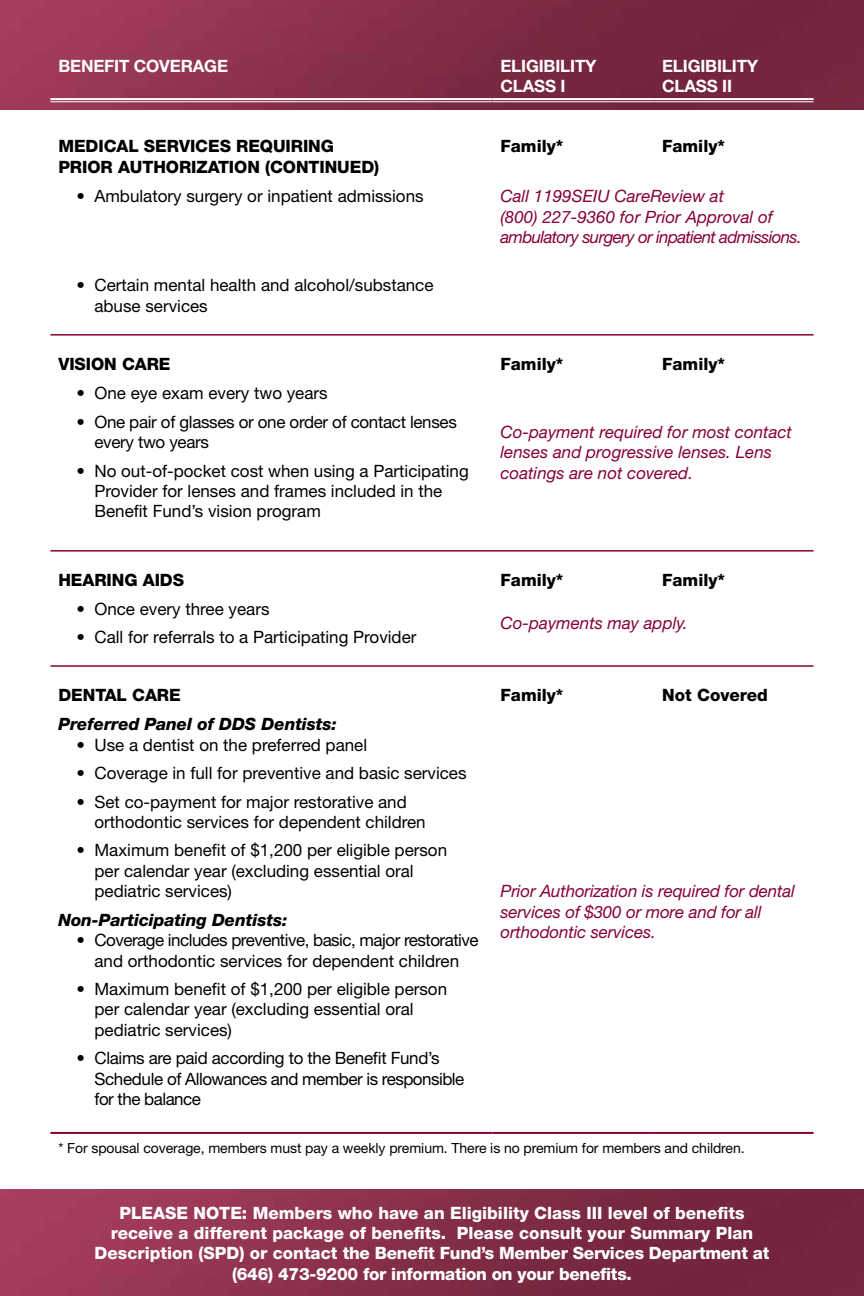
<style>
.page{position:relative;width:864px;height:1296px;background:#fff}
.page>*{position:absolute;margin:0;border:0;box-sizing:border-box;transform-origin:0 0}
.t1{font:17px/20.4px "Helvetica Neue";color:#000}
.t2{font:italic 17px/20.4px "Helvetica Neue";color:#860038}
.t3{font:800 17px/20.4px "Helvetica Neue";color:#fff;text-align:center}
.t4{font:17px/20.4px "Helvetica Neue";letter-spacing:-.03em;color:#000;text-align:center}
.t5{font:800 17px/20.4px "Helvetica Neue";letter-spacing:-.005em;color:#000}
.t6{font:17px/20.4px "Helvetica Neue";letter-spacing:-.02em;color:#000}
.t7{font:italic 800 17px "Helvetica Neue";letter-spacing:-.005em;color:#000}
.t8{font:700 17px/20.4px "Helvetica Neue";letter-spacing:-.01em;color:#fff}
.t9{font:14px "Helvetica Neue";letter-spacing:-.005em;color:#000}
</style>
<div class="page">
<img style="left:0;top:1189px;width:864px;height:107px">
<img style="left:0;top:0;width:864px;height:109px">
<hr style="left:50px;top:98px;width:442px;height:2px;background:#fff">
<hr style="left:50px;top:101px;width:442px;height:1px;background:#fff">
<hr style="left:492px;top:98px;width:162px;height:2px;background:#fff">
<hr style="left:492px;top:101px;width:162px;height:1px;background:#fff">
<hr style="left:654px;top:98px;width:160px;height:2px;background:#fff">
<hr style="left:654px;top:101px;width:160px;height:1px;background:#fff">
<hr style="left:50px;top:1132px;width:442px;height:2px;background:#860038">
<hr style="left:492px;top:1132px;width:162px;height:2px;background:#860038">
<hr style="left:654px;top:1132px;width:160px;height:2px;background:#860038">
<hr style="left:50px;top:334px;width:764px;height:2px;background:#860038">
<hr style="left:50px;top:550px;width:764px;height:2px;background:#860038">
<hr style="left:50px;top:665px;width:764px;height:2px;background:#860038">
<p class="t8" style="left:58px;top:55px;width:171px">BENEFIT COVERAGE</p>
<p class="t8" style="left:500px;top:55px;width:98px">ELIGIBILITY<br>CLASS I</p>
<p class="t8" style="left:662px;top:55px;width:98px">ELIGIBILITY<br>CLASS II</p>
<p class="t5" style="left:58px;top:136px;width:322px">MEDICAL SERVICES REQUIRING<br>PRIOR AUTHORIZATION (CONTINUED)</p>
<p class="t5" style="left:501px;top:136px;width:64px">Family*</p>
<p class="t5" style="left:662px;top:136px;width:64px">Family*</p>
<p class="t1" style="left:76px;top:186px;width:349px">• Ambulatory surgery or inpatient admissions</p>
<p class="t2" style="left:501px;top:186px;width:303px">Call 1199SEIU CareReview at<br>(800) 227-9360 for Prior Approval of ambulatory surgery or inpatient admissions.</p>
<p class="t1" style="left:94px;top:275px;width:341px;text-indent:-18px">• Certain mental health and alcohol/substance abuse services</p>
<p class="t5" style="left:58px;top:354px;width:114px">VISION CARE</p>
<p class="t5" style="left:501px;top:354px;width:64px">Family*</p>
<p class="t5" style="left:662px;top:354px;width:64px">Family*</p>
<p class="t1" style="left:76px;top:383px;width:253px">• One eye exam every two years</p>
<p class="t6" style="left:94px;top:411px;width:364px;text-indent:-18px">• One pair of glasses or one order of contact lenses every two years</p>
<p class="t1" style="left:94px;top:460px;width:376px;text-indent:-18px">• No out-of-pocket cost when using a Participating<br>Provider for lenses and frames included in the<br>Benefit Fund’s vision program</p>
<p class="t2" style="left:501px;top:422px;width:293px">Co-payment required for most contact lenses and progressive lenses. Lens coatings are not covered.</p>
<p class="t5" style="left:58px;top:569px;width:127px">HEARING AIDS</p>
<p class="t5" style="left:501px;top:569px;width:64px">Family*</p>
<p class="t5" style="left:662px;top:569px;width:64px">Family*</p>
<p class="t1" style="left:76px;top:598px;width:195px">• Once every three years</p>
<p class="t1" style="left:76px;top:627px;width:342px">• Call for referrals to a Participating Provider</p>
<p class="t2" style="left:501px;top:613px;width:189px">Co-payments may apply.</p>
<p class="t5" style="left:58px;top:685px;width:124px">DENTAL CARE</p>
<p class="t5" style="left:501px;top:685px;width:64px">Family*</p>
<p class="t5" style="left:662px;top:685px;width:107px">Not Covered</p>
<p class="t7" style="left:58px;top:714px;width:280px">Preferred Panel of DDS Dentists:</p>
<p class="t1" style="left:76px;top:734px;width:292px">• Use a dentist on the preferred panel</p>
<p class="t1" style="left:76px;top:763px;width:392px">• Coverage in full for preventive and basic services</p>
<p class="t1" style="left:94px;top:791px;width:333px;text-indent:-18px">• Set co-payment for major restorative and orthodontic services for dependent children</p>
<p class="t1" style="left:94px;top:840px;width:354px;text-indent:-18px">• Maximum benefit of $1,200 per eligible person per calendar year (excluding essential oral pediatric services)</p>
<p class="t7" style="left:58px;top:910px;width:231px">Non-Participating Dentists:</p>
<p class="t4" style="left:76px;top:930px;width:404px">• Coverage includes preventive, basic, major restorative and orthodontic services for dependent children</p>
<p class="t1" style="left:94px;top:978px;width:354px;text-indent:-18px">• Maximum benefit of $1,200 per eligible person per calendar year (excluding essential oral pediatric services)</p>
<p class="t4" style="left:94px;top:1048px;width:371px;text-align:left;text-indent:-18px">• Claims are paid according to the Benefit Fund’s<br>Schedule of Allowances and member is responsible for the balance</p>
<p class="t2" style="left:501px;top:881px;width:296px">Prior Authorization is required for dental services of $300 or more and for all orthodontic services.</p>
<p class="t9" style="left:58px;top:1140px;width:688px">* For spousal coverage, members must pay a weekly premium. There is no premium for members and children.</p>
<p class="t3" style="left:95px;top:1202px;width:676px">PLEASE NOTE: Members who have an Eligibility Class III level of benefits receive a different package of benefits. Please consult your Summary Plan Description (SPD) or contact the Benefit Fund’s Member Services Department at (646) 473-9200 for information on your benefits.</p>
</div>
